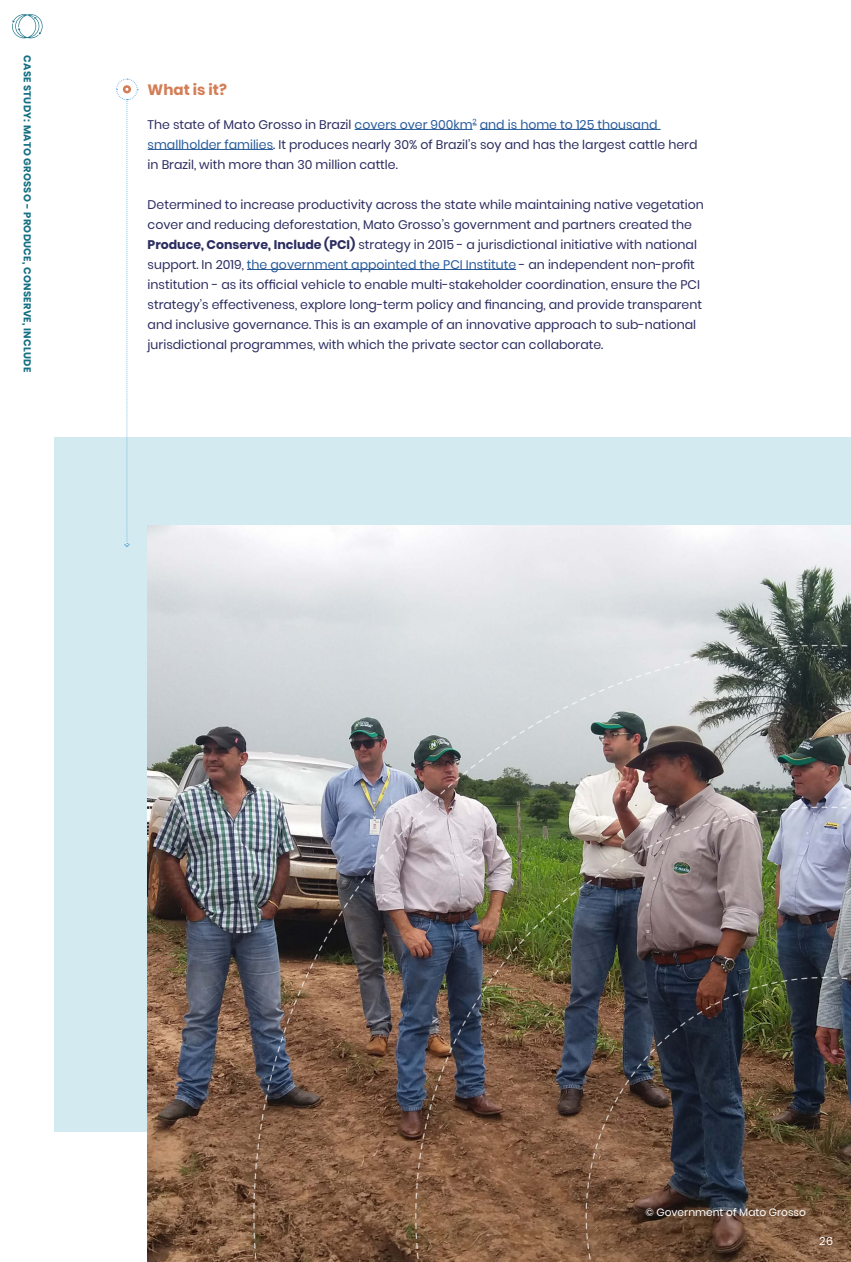
<style>
.page{position:relative;width:851px;height:1262px;background:#fff}
.page>*{position:absolute;margin:0;border:0;box-sizing:border-box;transform-origin:0 0}
.t1{font:700 15px "Poppins";color:#d47d55}
.t2{font:12.5px/20px "Poppins";color:#2c2d60}
.t3{font:11.38px "Poppins";color:#fff}
.t4{font:10.62px "Poppins";color:#fff}
.t5{font:700 10px "Poppins";letter-spacing:.03em;color:#147083}
.s1{color:#275b9b}
.s2{font-weight:700}
</style>
<div class="page">
<div style="left:54px;top:437px;width:796px;height:694px;background:#d3ebf0"></div>
<svg style="left:12px;top:14px;width:31px;height:24px"></svg>
<hr style="left:354px;top:129px;width:118px;height:1px;background:#275b9b">
<hr style="left:480px;top:129px;width:180px;height:1px;background:#275b9b">
<hr style="left:147px;top:149px;width:126px;height:1px;background:#275b9b">
<hr style="left:247px;top:269px;width:269px;height:1px;background:#275b9b">
<svg style="left:116px;top:78px;width:22px;height:469px"></svg>
<div style="left:123px;top:85px;width:8px;height:8px;border:2px solid #d47d55;border-radius:50%"></div>
<img style="left:147px;top:526px;width:703px;height:735px">
<img style="left:253px;top:644px;width:575px;height:578px">
<img style="left:414px;top:806px;width:414px;height:416px">
<img style="left:828px;top:644px;width:22px;height:332px">
<svg style="left:253px;top:1222px;width:332px;height:39px;background:#7e5a40"></svg>
<img style="left:585px;top:976px;width:265px;height:285px">
<p class="t5" style="left:33px;top:55px;width:318px;rotate:90deg">CASE STUDY: MATO GROSSO - PRODUCE, CONSERVE, INCLUDE</p>
<p class="t1" style="left:147px;top:81px;width:81px">What is it?</p>
<p class="t2" style="left:147px;top:114px;width:551px">The state of Mato Grosso in Brazil <span class="s1">covers over 900km</span><sup>2</sup> <span class="s1">and is home to 125 thousand smallholder families</span>. It produces nearly 30% of Brazil’s soy and has the largest cattle herd in Brazil, with more than 30 million cattle.</p>
<p class="t2" style="left:147px;top:194px;width:558px">Determined to increase productivity across the state while maintaining native vegetation cover and reducing deforestation, Mato Grosso’s government and partners created the <span class="s2">Produce, Conserve, Include (PCI)</span> strategy in 2015 - a jurisdictional initiative with national support. In 2019, <span class="s1">the government appointed the PCI Institute</span> - an independent non-profit institution - as its official vehicle to enable multi-stakeholder coordination, ensure the PCI strategy’s effectiveness, explore long-term policy and financing, and provide transparent and inclusive governance. This is an example of an innovative approach to sub-national jurisdictional programmes, with which the private sector can collaborate.</p>
<p class="t4" style="left:645px;top:1206px;width:162px">© Government of Mato Grosso</p>
<p class="t3" style="left:819px;top:1234px;width:16px">26</p>
</div>
